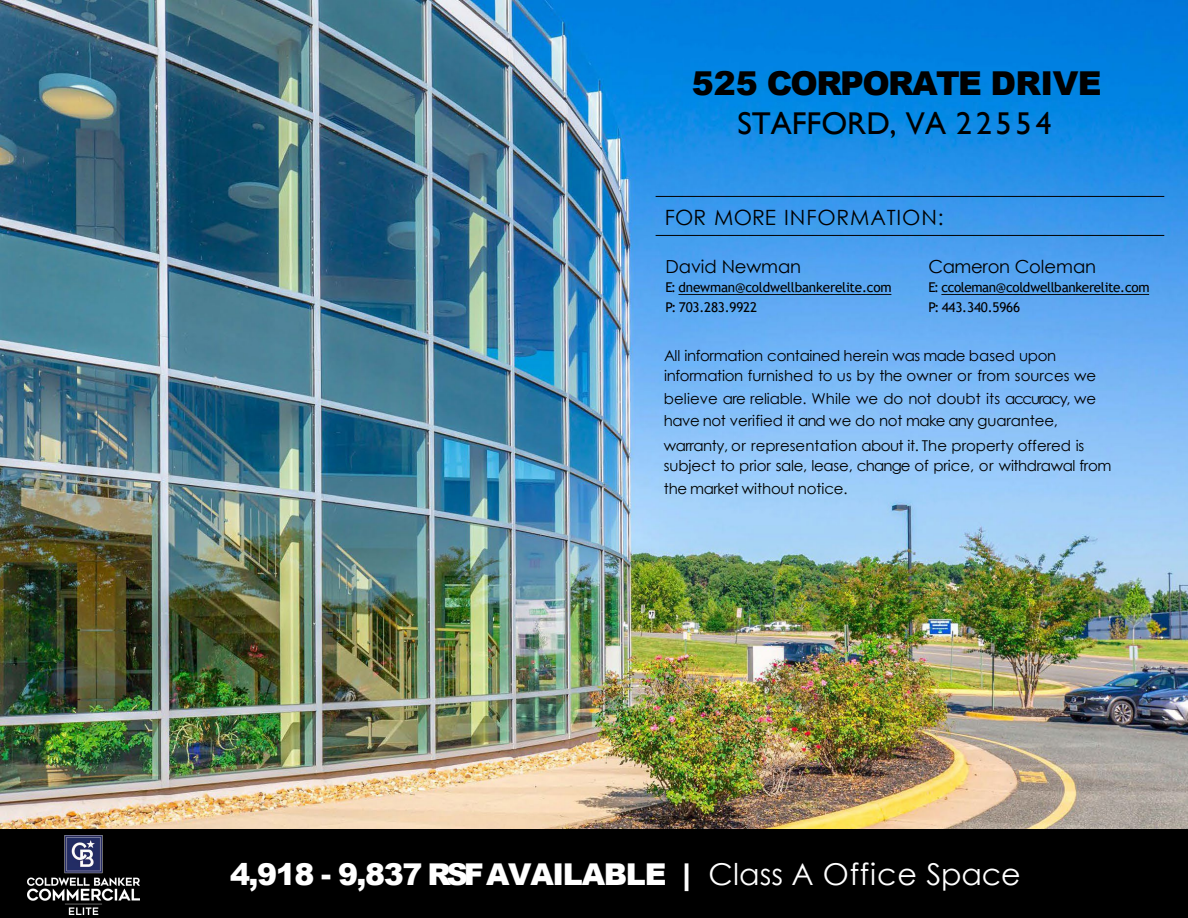
<style>
.page{position:relative;width:1188px;height:918px;background:#fff}
.page>*{position:absolute;margin:0;border:0;box-sizing:border-box;transform-origin:0 0}
.t1{font:900 33px "Arial";letter-spacing:-.05em;color:#000}
.t2{font:31.5px "Gill Sans";color:#000}
.t3{font:900 30px "Arial";letter-spacing:-.045em;color:#fff}
.t4{font:21px "Century Gothic";letter-spacing:.035em;color:#000}
.t5{font:18px "Century Gothic";letter-spacing:-.01em;color:#000}
.t6{font:15px/22.5px "Century Gothic";letter-spacing:-.015em;color:#000;text-align:justify}
.t7{font:13.5px "Trebuchet MS";letter-spacing:-.015em;color:#000}
.s1{font-family:"Century Gothic";font-weight:400}
</style>
<div class="page">
<img style="left:0;top:0;width:1188px;height:829px">
<div style="left:0;top:829px;width:1188px;height:89px;background:#000"></div>
<svg style="left:678px;top:294px;width:213px;height:1px"></svg>
<svg style="left:941px;top:294px;width:208px;height:1px"></svg>
<hr style="left:656px;top:196px;width:508px;height:1px;background:#000">
<hr style="left:656px;top:235px;width:508px;height:1px;background:#000">
<img style="left:28px;top:836px;width:112px;height:78px">
<h2 class="t1" style="left:692px;top:60px;width:411px">525 CORPORATE DRIVE</h2>
<h2 class="t2" style="left:737px;top:105px;width:316px">STAFFORD, VA 22554</h2>
<p class="t4" style="left:665px;top:203px;width:280px">FOR MORE INFORMATION:</p>
<p class="t5" style="left:666px;top:254px;width:137px">David Newman</p>
<p class="t7" style="left:666px;top:279px;width:228px">E: dnewman@coldwellbankerelite.com</p>
<p class="t7" style="left:666px;top:298px;width:93px">P: 703.283.9922</p>
<p class="t5" style="left:928px;top:254px;width:169px">Cameron Coleman</p>
<p class="t7" style="left:928px;top:279px;width:223px">E: ccoleman@coldwellbankerelite.com</p>
<p class="t7" style="left:928px;top:298px;width:93px">P: 443.340.5966</p>
<p class="t6" style="left:664px;top:344px;width:394px">All information contained herein was made based upon</p>
<p class="t6" style="left:664px;top:365px;width:434px">information furnished to us by the owner or from sources we believe are reliable. While we do not doubt its accuracy, we have not verified it and we do not make any guarantee,</p>
<p class="t6" style="left:664px;top:434px;width:422px">warranty, or representation about it. The property offered is</p>
<p class="t6" style="left:664px;top:455px;width:449px">subject to prior sale, lease, change of price, or withdrawal from the market without notice.</p>
<p class="t3" style="left:230px;top:852px;width:792px">4,918 - 9,837 RSFAVAILABLE | <span class="s1">Class A Office Space</span></p>
</div>
